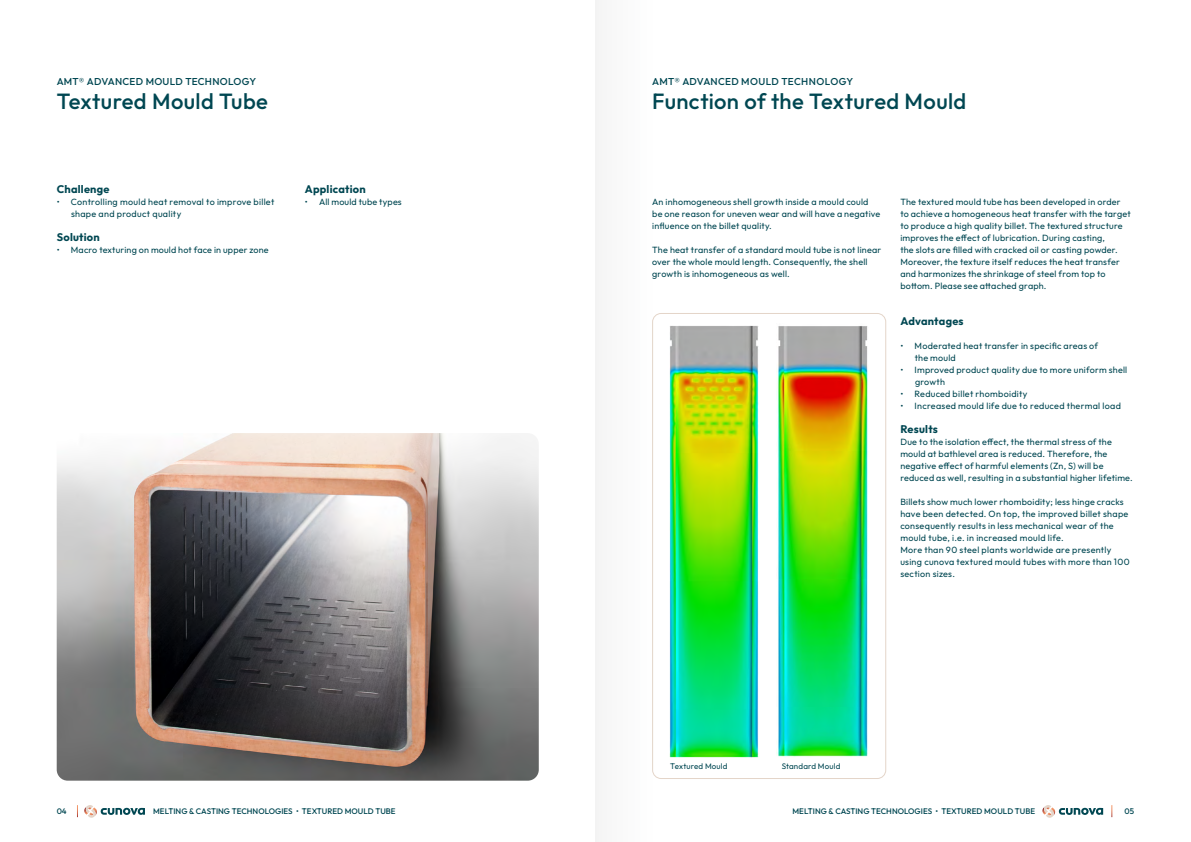
<style>
.page{position:relative;width:1191px;height:842px;background:#fff}
.page>*{position:absolute;margin:0;border:0;box-sizing:border-box;transform-origin:0 0}
.t1{font:500 22px "Outfit";letter-spacing:.02em;color:#004752}
.t2{font:700 11px "Outfit";letter-spacing:.02em;color:#004752}
.t3{font:500 10px "Outfit";letter-spacing:.025em;color:#004752}
.t4{font:9px/12px "Outfit";letter-spacing:.025em;color:#004752}
.t5{font:500 8px "Outfit";letter-spacing:.005em;color:#004752}
.t6{font:8px "Outfit";letter-spacing:.02em;color:#004752}
</style>
<div class="page">
<svg style="left:77px;top:805px;width:1px;height:12px"></svg>
<svg style="left:1111px;top:805px;width:1px;height:12px"></svg>
<svg style="left:1042px;top:805px;width:61px;height:13px"></svg>
<svg style="left:84px;top:805px;width:61px;height:13px"></svg>
<div style="left:652px;top:313px;width:234px;height:466px;border:1px solid #e4d5c9;border-radius:9px"></div>
<img style="left:669px;top:325px;width:89px;height:432px">
<img style="left:776px;top:326px;width:92px;height:431px">
<img style="left:57px;top:433px;width:482px;height:348px">
<div style="left:595px;top:0;width:57px;height:842px;background:#f9f9f9"></div>
<p class="t3" style="left:57px;top:76px;width:201px">AMT® ADVANCED MOULD TECHNOLOGY</p>
<h1 class="t1" style="left:57px;top:89px;width:213px">Textured Mould Tube</h1>
<p class="t2" style="left:57px;top:183px;width:54px">Challenge</p>
<p class="t4" style="left:71px;top:196px;width:205px;text-indent:-14px">• Controlling mould heat removal to improve billet shape and product quality</p>
<p class="t2" style="left:57px;top:231px;width:45px">Solution</p>
<p class="t4" style="left:57px;top:244px;width:213px">• Macro texturing on mould hot face in upper zone</p>
<p class="t2" style="left:305px;top:183px;width:62px">Application</p>
<p class="t4" style="left:305px;top:196px;width:98px">• All mould tube types</p>
<p class="t3" style="left:652px;top:76px;width:202px">AMT® ADVANCED MOULD TECHNOLOGY</p>
<h1 class="t1" style="left:652px;top:89px;width:316px">Function of the Textured Mould</h1>
<p class="t4" style="left:652px;top:196px;width:230px">An inhomogeneous shell growth inside a mould could be one reason for uneven wear and will have a negative influence on the billet quality.</p>
<p class="t4" style="left:652px;top:244px;width:231px">The heat transfer of a standard mould tube is not linear over the whole mould length. Consequently, the shell growth is inhomogeneous as well.</p>
<p class="t4" style="left:900px;top:196px;width:232px">The textured mould tube has been developed in order to achieve a homogeneous heat transfer with the target to produce a high quality billet. The textured structure improves the effect of lubrication. During casting,<br>the slots are filled with cracked oil or casting powder.<br>Moreover, the texture itself reduces the heat transfer and harmonizes the shrinkage of steel from top to bottom. Please see attached graph.</p>
<p class="t2" style="left:900px;top:315px;width:65px">Advantages</p>
<p class="t4" style="left:914px;top:340px;width:185px;text-indent:-14px">• Moderated heat transfer in specific areas of the mould</p>
<p class="t4" style="left:915px;top:364px;width:214px;text-indent:-15px">• Improved product quality due to more uniform shell growth</p>
<p class="t4" style="left:900px;top:388px;width:129px">• Reduced billet rhomboidity</p>
<p class="t4" style="left:900px;top:400px;width:222px">• Increased mould life due to reduced thermal load</p>
<p class="t2" style="left:900px;top:423px;width:39px">Results</p>
<p class="t4" style="left:900px;top:436px;width:234px">Due to the isolation effect, the thermal stress of the mould at bathlevel area is reduced. Therefore, the negative effect of harmful elements (Zn, S) will be reduced as well, resulting in a substantial higher lifetime.</p>
<p class="t4" style="left:900px;top:496px;width:231px">Billets show much lower rhomboidity; less hinge cracks have been detected. On top, the improved billet shape consequently results in less mechanical wear of the mould tube, i.e. in increased mould life.<br>More than 90 steel plants worldwide are presently using cunova textured mould tubes with more than 100 section sizes.</p>
<p class="t6" style="left:670px;top:762px;width:59px">Textured Mould</p>
<p class="t6" style="left:781px;top:762px;width:60px">Standard Mould</p>
<p class="t5" style="left:57px;top:807px;width:12px">04</p>
<p class="t5" style="left:153px;top:807px;width:244px">MELTING &amp; CASTING TECHNOLOGIES • TEXTURED MOULD TUBE</p>
<p class="t5" style="left:792px;top:807px;width:244px">MELTING &amp; CASTING TECHNOLOGIES • TEXTURED MOULD TUBE</p>
<p class="t5" style="left:1124px;top:807px;width:11px">05</p>
</div>
